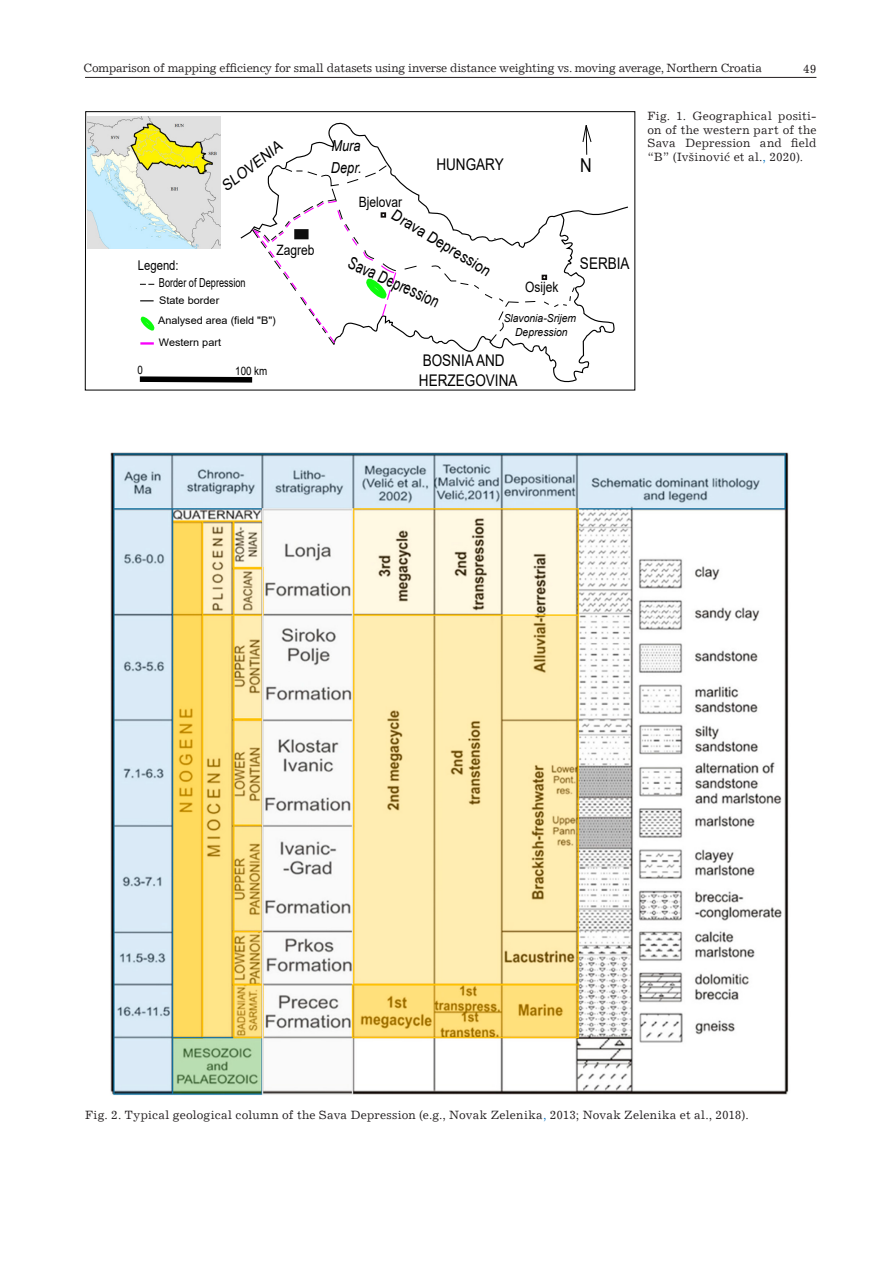
<style>
.page{position:relative;width:893px;height:1263px;background:#fff}
.page>*{position:absolute;margin:0;border:0;box-sizing:border-box;transform-origin:0 0}
.t1{font:19.05px "Arial";color:#000;scale:.84 1}
.t2{font:italic 16.95px "Arial";color:#000;scale:.76 1}
.t3{font:16.05px/20.1px "Arial";color:#000;scale:.84 1}
.t4{font:italic 15.45px "Arial";color:#000;scale:.91 1}
.t5{font:italic 15.15px/21.3px "Arial";color:#000;scale:.84 1}
.t6{font:italic 15.15px "Arial";color:#000;scale:.94 1}
.t7{font:14.25px "Arial";color:#000;scale:.84 1}
.t8{font:13.35px "Arial";color:#000;scale:.84 1}
.t9{font:12.45px "Arial";color:#000;scale:.74 1}
.podpis_k_sliki_tabel{font:12px/13.5px "Excelsior CE";letter-spacing:.02em;color:#231f20;text-align:justify}
._03_naslov{font:12px "Excelsior CE";letter-spacing:-.015em;color:#231f20}
.t10{font:12px "SS Excelsior";color:#231f20}
.t11{font:11.55px "Arial";color:#000;scale:.84 1}
.t12{font:italic 11.1px/13.8px "Arial";color:#000;text-align:center;scale:.94 1}
.t13{font:10.5px "Arial";color:#000;scale:1.04 1}
.t14{font:10.35px "Arial";color:#000;scale:1.05 1}
.s1{color:#0070c0}
</style>
<div class="page">
<hr style="left:85px;top:77px;width:731px;height:1px;background:#231f20">
<img style="left:87px;top:116px;width:134px;height:132px">
<svg style="left:134px;top:117px;width:494px;height:267px"></svg>
<div style="left:85px;top:111px;width:550px;height:279px;border:1px solid #000"></div>
<img style="left:110px;top:452px;width:679px;height:644px">
<p class="_03_naslov" style="left:84px;top:61px;width:680px">Comparison of mapping efficiency for small datasets using inverse distance weighting vs. moving average, Northern Croatia</p>
<p class="t10" style="left:803px;top:62px;width:15px">49</p>
<p class="t6" style="left:217px;top:179px;width:78px;rotate:-37deg">SLOVENIA</p>
<p class="t7" style="left:276px;top:240px;width:47px">Zagreb</p>
<p class="t8" style="left:138px;top:256px;width:50px">Legend:</p>
<p class="t9" style="left:159px;top:274px;width:119px">Border of Depression</p>
<p class="t14" style="left:159px;top:293px;width:59px">State border</p>
<p class="t13" style="left:158px;top:313px;width:115px">Analysed area (field "B")</p>
<p class="t13" style="left:159px;top:335px;width:61px">Western part</p>
<p class="t11" style="left:137px;top:362px;width:8px">0</p>
<p class="t11" style="left:235px;top:363px;width:40px">100 km</p>
<p class="t5" style="left:331px;top:136px;width:38px">Mura<br>Depr.</p>
<p class="t3" style="left:436px;top:154px;width:82px">HUNGARY</p>
<p class="t7" style="left:359px;top:192px;width:53px">Bjelovar</p>
<p class="t4" style="left:398px;top:205px;width:125px;rotate:31deg">Drava Depression</p>
<p class="t2" style="left:354px;top:252px;width:131px;rotate:24deg">Sava Depression</p>
<p class="t1" style="left:580px;top:152px;width:15px">N</p>
<p class="t7" style="left:525px;top:277px;width:41px">Osijek</p>
<p class="t3" style="left:580px;top:253px;width:61px">SERBIA</p>
<p class="t12" style="left:504px;top:312px;width:79px">Slavonia-Srijem<br>Depression</p>
<p class="t3" style="left:419px;top:350px;width:119px">BOSNIA AND<br>HERZEGOVINA</p>
<p class="podpis_k_sliki_tabel" style="left:647px;top:109px;width:171px">Fig. 1. Geographical positi&shy;on of the western part of the Sava Depression and field “B” (Ivšinović et al.<span class="s1">,</span> 2020).</p>
<p class="podpis_k_sliki_tabel" style="left:85px;top:1108px;width:665px">Fig. 2. Typical geological column of the Sava Depression (e.g., Novak Zelenika<span class="s1">,</span> 2013; Novak Zelenika et al., 2018).</p>
</div>
